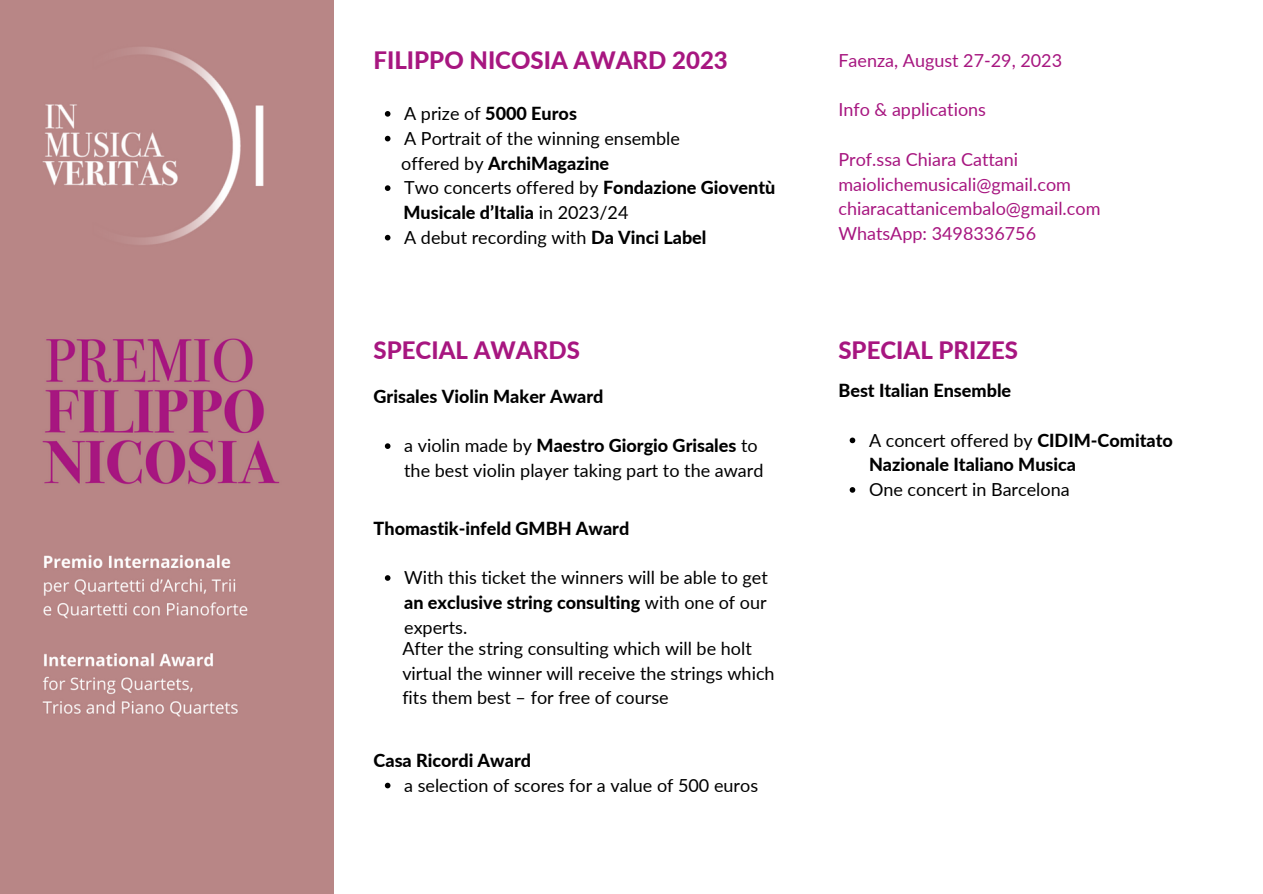
<style>
.page{position:relative;width:1263px;height:894px;background:#fff}
.page>*{position:absolute;margin:0;border:0;box-sizing:border-box;transform-origin:0 0}
.t1{font:800 24px "Lato";color:#a71680}
.t2{font:18px/24.8px "Lato";color:#000}
.t3{font:800 18px/24.8px "Lato";color:#000}
.t4{font:18px/24.8px "Lato";color:#a71680}
.s1{font-weight:800}
.s2{font-weight:400}
</style>
<div class="page">
<img style="left:0;top:0;width:334px;height:893px">
<svg style="left:385px;top:111px;width:5px;height:6px"></svg>
<svg style="left:385px;top:136px;width:5px;height:5px"></svg>
<svg style="left:385px;top:185px;width:5px;height:6px"></svg>
<svg style="left:385px;top:235px;width:5px;height:5px"></svg>
<svg style="left:850px;top:437px;width:5px;height:6px"></svg>
<svg style="left:850px;top:487px;width:5px;height:5px"></svg>
<svg style="left:385px;top:443px;width:5px;height:6px"></svg>
<svg style="left:385px;top:575px;width:5px;height:5px"></svg>
<svg style="left:385px;top:782px;width:5px;height:6px"></svg>
<h1 class="t1" style="left:374px;top:46px;width:356px">FILIPPO NICOSIA AWARD 2023</h1>
<p class="t2" style="left:404px;top:101px;width:277px">A prize of <span class="s1">5000 Euros<br></span>A Portrait of the winning ensemble</p>
<p class="t2" style="left:404px;top:175px;width:373px">Two concerts offered by <span class="s1">Fondazione Gioventù</span></p>
<p class="t2" style="left:404px;top:224px;width:304px">A debut recording with <span class="s1">Da Vinci Label</span></p>
<p class="t3" style="left:401px;top:150px;width:209px"><span class="s2">offered by</span> ArchiMagazine</p>
<p class="t3" style="left:403px;top:200px;width:226px">Musicale d’Italia <span class="s2">in 2023/24</span></p>
<h1 class="t1" style="left:374px;top:335px;width:208px">SPECIAL AWARDS</h1>
<p class="t3" style="left:374px;top:383px;width:231px">Grisales Violin Maker Award</p>
<p class="t2" style="left:404px;top:433px;width:361px">a violin made by <span class="s1">Maestro Giorgio Grisales</span> to the best violin player taking part to the award</p>
<p class="t3" style="left:374px;top:515px;width:257px">Thomastik-infeld GMBH Award</p>
<p class="t2" style="left:404px;top:564px;width:365px;text-align:justify">With this ticket the winners will be able to get <span class="s1">an exclusive string consulting</span> with one of our experts.</p>
<p class="t2" style="left:402px;top:635px;width:374px">After the string consulting which will be holt virtual the winner will receive the strings which fits them best – for free of course</p>
<p class="t3" style="left:374px;top:747px;width:159px">Casa Ricordi Award</p>
<p class="t2" style="left:404px;top:772px;width:355px">a selection of scores for a value of 500 euros</p>
<p class="t4" style="left:838px;top:47px;width:225px">Faenza, August 27-29, 2023</p>
<p class="t4" style="left:838px;top:97px;width:149px">Info &amp; applications</p>
<p class="t4" style="left:838px;top:146px;width:264px">Prof.ssa Chiara Cattani maiolichemusicali@gmail.com chiaracattanicembalo@gmail.com<br>WhatsApp: 3498336756</p>
<h1 class="t1" style="left:838px;top:335px;width:181px">SPECIAL PRIZES</h1>
<p class="t3" style="left:838px;top:377px;width:174px">Best Italian Ensemble</p>
<p class="t3" style="left:869px;top:427px;width:305px"><span class="s2">A concert offered by</span> CIDIM-Comitato<br>Nazionale Italiano Musica</p>
<p class="t2" style="left:869px;top:476px;width:202px">One concert in Barcelona</p>
</div>
